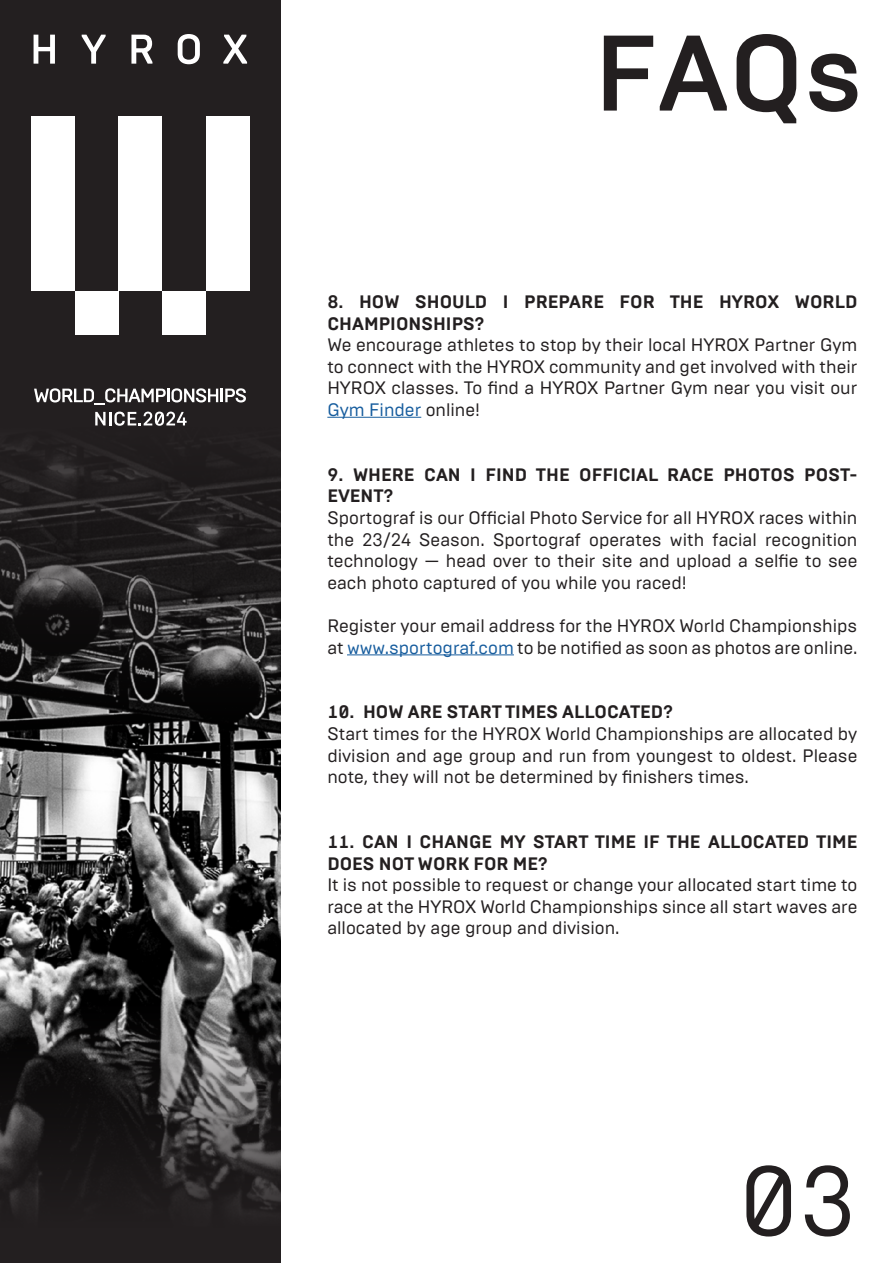
<style>
.page{position:relative;width:893px;height:1263px;background:#fff}
.page>*{position:absolute;margin:0;border:0;box-sizing:border-box;transform-origin:0 0}
.t1{font:97.5px "Brutal Type";color:#231f20}
.t2{font:18px/21.6px "Brutal Type";color:#231f20;text-align:justify}
.t3{font:700 18px/21.6px "Brutal Type";color:#231f20}
.s1{color:#175d9e}
</style>
<div class="page">
<hr style="left:327px;top:417px;width:94px;height:1px;background:#175d9e">
<hr style="left:347px;top:654px;width:167px;height:1px;background:#175d9e">
<svg style="left:604px;top:34px;width:253px;height:89px"></svg>
<svg style="left:0;top:0;width:281px;height:738px;background:#272424"></svg>
<svg style="left:0;top:738px;width:281px;height:525px;background:#4b4a4a"></svg>
<div style="left:31px;top:116px;width:44px;height:175px;background:#fff"></div>
<div style="left:75px;top:291px;width:44px;height:43px;background:#fff"></div>
<div style="left:119px;top:116px;width:43px;height:175px;background:#fff"></div>
<div style="left:162px;top:291px;width:44px;height:43px;background:#fff"></div>
<div style="left:206px;top:116px;width:43px;height:175px;background:#fff"></div>
<svg style="left:34px;top:388px;width:212px;height:17px"></svg>
<svg style="left:95px;top:412px;width:92px;height:14px"></svg>
<svg style="left:34px;top:35px;width:21px;height:29px"></svg>
<svg style="left:82px;top:35px;width:24px;height:29px"></svg>
<svg style="left:131px;top:35px;width:21px;height:29px"></svg>
<svg style="left:178px;top:34px;width:22px;height:30px"></svg>
<svg style="left:223px;top:35px;width:24px;height:29px"></svg>
<p class="t3" style="left:327px;top:291px;width:532px">8. HOW SHOULD I PREPARE FOR THE HYROX WORLD<br>CHAMPIONSHIPS?</p>
<p class="t2" style="left:327px;top:334px;width:532px">We encourage athletes to stop by their local HYROX Partner Gym to connect with the HYROX community and get involved with their HYROX classes. To find a HYROX Partner Gym near you visit our <span class="s1">Gym Finder</span> online!</p>
<p class="t3" style="left:327px;top:464px;width:532px">9. WHERE CAN I FIND THE OFFICIAL RACE PHOTOS POST-<br>EVENT?</p>
<p class="t2" style="left:327px;top:507px;width:532px">Sportograf is our Official Photo Service for all HYROX races within the 23/24 Season. Sportograf operates with facial recognition technology — head over to their site and upload a selfie to see each photo captured of you while you raced!</p>
<p class="t2" style="left:327px;top:615px;width:532px">Register your email address for the HYROX World Championships at <span class="s1">www.sportograf.com</span> to be notified as soon as photos are online.</p>
<p class="t3" style="left:327px;top:701px;width:347px">10. HOW ARE START TIMES ALLOCATED?</p>
<p class="t2" style="left:327px;top:723px;width:532px">Start times for the HYROX World Championships are allocated by division and age group and run from youngest to oldest. Please note, they will not be determined by finishers times.</p>
<p class="t3" style="left:327px;top:831px;width:532px">11. CAN I CHANGE MY START TIME IF THE ALLOCATED TIME<br>DOES NOT WORK FOR ME?</p>
<p class="t2" style="left:327px;top:874px;width:532px">It is not possible to request or change your allocated start time to race at the HYROX World Championships since all start waves are allocated by age group and division.</p>
<p class="t1" style="left:739px;top:1142px;width:120px">03</p>
</div>
